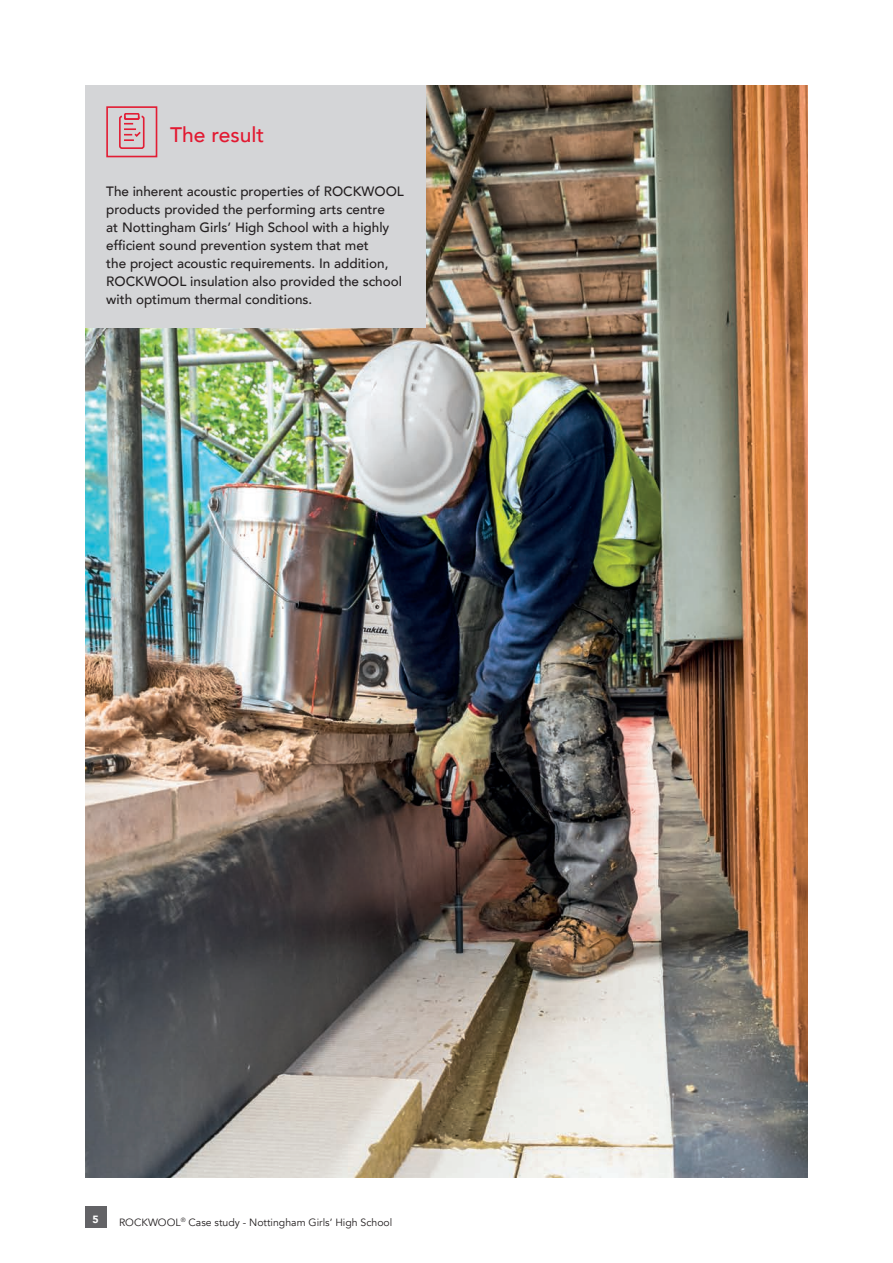
<style>
.page{position:relative;width:893px;height:1263px;background:#fff}
.page>*{position:absolute;margin:0;border:0;box-sizing:border-box;transform-origin:0 0}
.t1{font:500 21px "Avenir";color:#e21931}
.t2{font:500 13.5px/18px "Avenir";color:#231f20}
.t3{font:10.5px "Avenir";color:#231f20}
.t4{font:900 10.5px "Avenir";color:#fff}
</style>
<div class="page">
<img style="left:85px;top:85px;width:723px;height:1093px">
<div style="left:85px;top:85px;width:340px;height:242px;background:#d4d5d7"></div>
<div style="left:106px;top:106px;width:51px;height:51px;border:2px solid #e21d34"></div>
<div style="left:119px;top:116px;width:26px;height:33px;border:2px solid #e21d34;border-radius:2px"></div>
<div style="left:124px;top:113px;width:16px;height:7px;border:2px solid #e21d34"></div>
<svg style="left:123px;top:115px;width:19px;height:26px"></svg>
<div style="left:85px;top:1206px;width:21px;height:22px;background:#636366"></div>
<h1 class="t1" style="left:170px;top:117px;width:96px">The result</h1>
<p class="t2" style="left:106px;top:182px;width:299px">The inherent acoustic properties of ROCKWOOL products provided the performing arts centre<br>at Nottingham Girls’ High School with a highly efficient sound prevention system that met<br>the project acoustic requirements. In addition, ROCKWOOL insulation also provided the school with optimum thermal conditions.</p>
<p class="t4" style="left:93px;top:1210px;width:8px">5</p>
<p class="t3" style="left:119px;top:1216px;width:275px">ROCKWOOL<sup>®</sup> Case study - Nottingham Girls’ High School</p>
</div>
